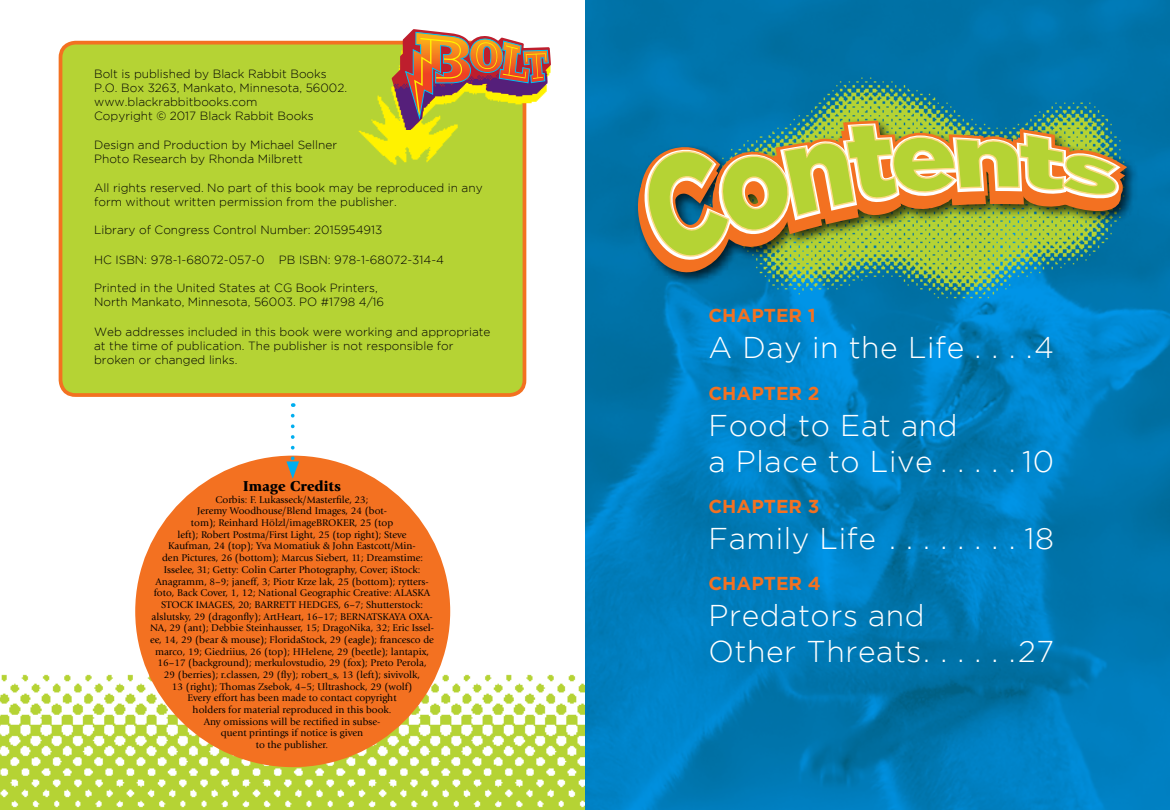
<style>
.page{position:relative;width:1170px;height:810px;background:#fff}
.page>*{position:absolute;margin:0;border:0;box-sizing:border-box;transform-origin:0 0}
.t1{font:300 30px/36px "Gotham";letter-spacing:.02em;color:#fff}
.t2{font:700 18.75px "Gotham";color:#f37121}
.t3{font:900 15px "Giovanni";color:#000}
.t4{font:300 11.88px/14.2px "Gotham";color:#000}
.t5{font:10.12px/11.6px "Giovanni";color:#000;text-align:center}
</style>
<div class="page">
<img style="left:0;top:671px;width:585px;height:139px">
<img style="left:585px;top:0;width:585px;height:810px">
<div style="left:137px;top:458px;width:311px;height:307px;background:#f37121;border-radius:50%"></div>
<div style="left:61px;top:43px;width:463px;height:352px;background:#b5d334;border-radius:15px"></div>
<div style="left:59px;top:41px;width:467px;height:356px;border:4px solid #f37121;border-radius:15px"></div>
<img style="left:346px;top:40px;width:181px;height:135px">
<svg style="left:392px;top:29px;width:159px;height:100px"></svg>
<img style="left:706px;top:62px;width:421px;height:258px">
<div style="left:634px;top:117px;width:506px;height:170px;background:#000;opacity:.75"></div>
<svg style="left:632px;top:117px;width:497px;height:164px;background:#90a75d"></svg>
<svg style="left:286px;top:416px;width:13px;height:63px"></svg>
<p class="t4" style="left:94px;top:66px;width:253px">Bolt is published by Black Rabbit Books P.O. Box 3263, Mankato, Minnesota, 56002. www. blackrabbitbooks.com<br>Copyright © 2017 Black Rabbit Books</p>
<p class="t4" style="left:94px;top:137px;width:244px">Design and Production by Michael Sellner<br>Photo Research by Rhonda Milbrett</p>
<p class="t4" style="left:94px;top:180px;width:390px">All rights reserved. No part of this book may be reproduced in any form without written permission from the publisher.</p>
<p class="t4" style="left:94px;top:223px;width:290px">Library of Congress Control Number: 2015954913</p>
<p class="t4" style="left:94px;top:252px;width:352px">HC ISBN: 978-1-68072-057-0 PB ISBN: 978-1-68072-314-4</p>
<p class="t4" style="left:94px;top:281px;width:292px">Printed in the United States at CG Book Printers,<br>North Mankato, Minnesota, 56003. PO #1798 4/16</p>
<p class="t4" style="left:94px;top:324px;width:398px">Web addresses included in this book were working and appropriate at the time of publication. The publisher is not responsible for broken or changed links.</p>
<h3 class="t3" style="left:243px;top:477px;width:99px">Image Credits</h3>
<p class="t5" style="left:150px;top:494px;width:286px">Corbis: F. Lukasseck/Masterfile, 23;<br>Jeremy Woodhouse/Blend Images, 24 (bot-<br>tom); Reinhard Hölzl/imageBROKER, 25 (top<br>left); Robert Postma/First Light, 25 (top right); Steve<br>Kaufman, 24 (top); Yva Momatiuk &amp; John Eastcott/Min-<br>den Pictures, 26 (bottom); Marcus Siebert, 11; Dreamstime:<br>Isselee, 31; Getty: Colin Carter Photography, Cover; iStock:<br>Anagramm, 8–9; janeff, 3; Piotr Krześlak, 25 (bottom); rytters&shy;foto, Back Cover, 1, 12; National Geographic Creative: ALASKA STOCK IMAGES, 20; BARRETT HEDGES, 6–7; Shutterstock: alslutsky, 29 (dragonfly); ArtHeart, 16–17; BERNATSKAYA OXA-NA, 29 (ant); Debbie Steinhausser, 15; DragoNika, 32; Eric Issel&shy;ee, 14, 29 (bear &amp; mouse); FloridaStock, 29 (eagle); francesco de marco, 19; Giedriius, 26 (top); HHelene, 29 (beetle); lantapix, 16–17 (background); merkulovstudio, 29 (fox); Preto Perola,<br>29 (berries); r.classen, 29 (fly); robert_s, 13 (left); sivivolk,<br>13 (right); Thomas Zsebok, 4–5; Ultrashock, 29 (wolf)<br>Every effort has been made to contact copyright<br>holders for material reproduced in this book.<br>Any omissions will be rectified in subse-<br>quent printings if notice is given<br>to the publisher.</p>
<h2 class="t2" style="left:708px;top:303px;width:109px">CHAPTER 1</h2>
<h1 class="t1" style="left:708px;top:329px;width:347px">A Day in the Life . . . 4</h1>
<h2 class="t2" style="left:708px;top:381px;width:112px">CHAPTER 2</h2>
<h1 class="t1" style="left:708px;top:407px;width:347px">Food to Eat and<br>a Place to Live . . . . 10</h1>
<h2 class="t2" style="left:708px;top:494px;width:112px">CHAPTER 3</h2>
<h1 class="t1" style="left:708px;top:520px;width:347px">Family Life . . . . . . . 18</h1>
<h2 class="t2" style="left:708px;top:571px;width:114px">CHAPTER 4</h2>
<h1 class="t1" style="left:708px;top:597px;width:347px">Predators and<br>Other Threats . . . . . 27</h1>
</div>
